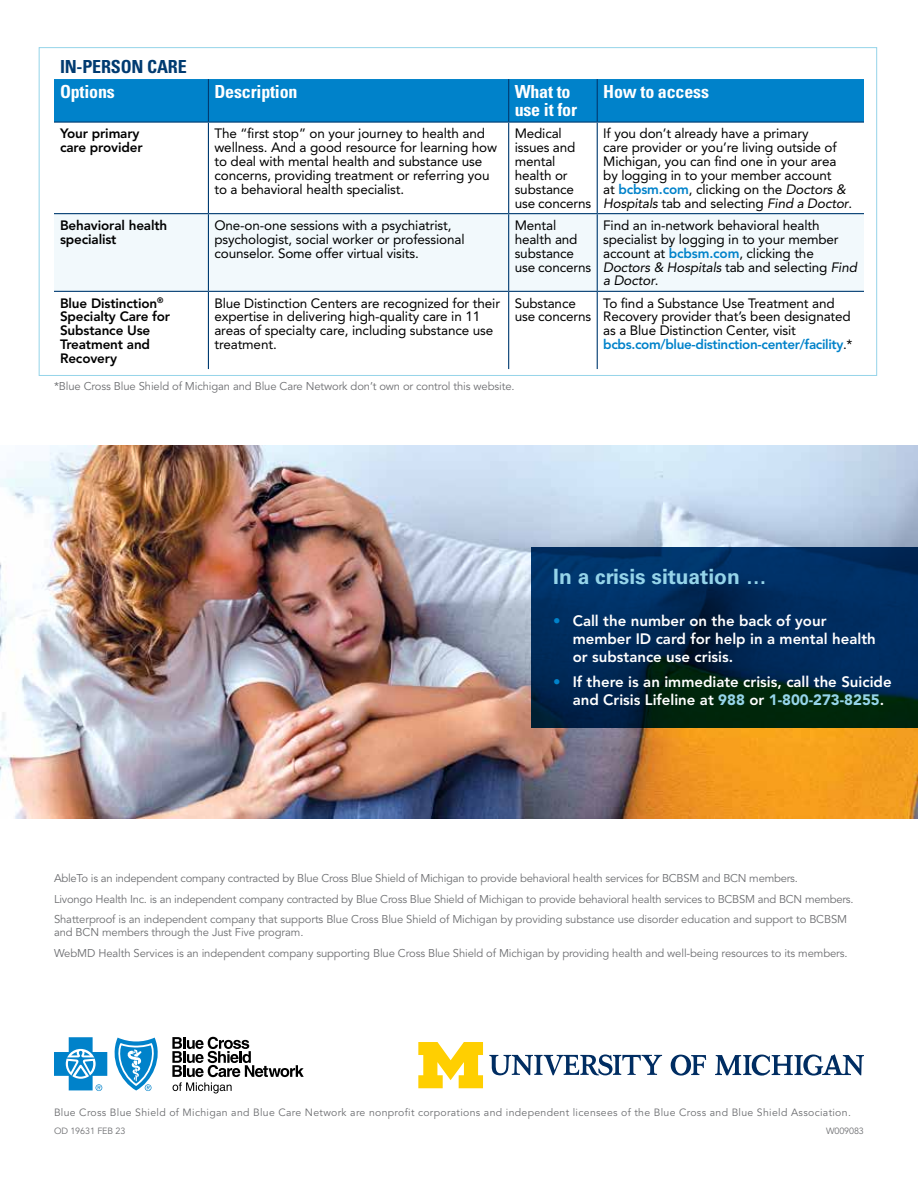
<style>
.page{position:relative;width:918px;height:1188px;background:#fff}
.page>*{position:absolute;margin:0;border:0;box-sizing:border-box;transform-origin:0 0}
.t1{font:700 21px "Univers LT Std";color:#95d4e9}
.t2{font:700 condensed 18px/18px "Univers LT Std";letter-spacing:-.01em;color:#fff}
.t3{font:700 condensed 18px "Univers LT Std";letter-spacing:-.01em;color:#003b71}
.t4{font:800 15px/18px "Avenir LT Std";color:#fff}
.t5{font:13.5px/14px "Avenir LT Std";letter-spacing:-.01em;color:#000}
.t6{font:800 13.5px/13.8px "Avenir LT Std";letter-spacing:-.01em;color:#000}
.t7{font:11.25px/20.2px "Avenir LT Std";letter-spacing:-.01em;color:#6d6e71}
.t8{font:10.5px "Avenir LT Std";letter-spacing:.03em;color:#6d6e71}
.t9{font:9px "Avenir LT Std";letter-spacing:-.01em;color:#6d6e71}
.s1{font-weight:800;color:#0082ca}
.s2{font-style:italic}
.s3{color:#0082ca}
.s4{font-weight:900;color:#95d4e9}
</style>
<div class="page">
<img style="left:0;top:446px;width:918px;height:372px">
<svg style="left:172px;top:1037px;width:132px;height:56px"></svg>
<svg style="left:54px;top:1037px;width:104px;height:54px"></svg>
<svg style="left:531px;top:547px;width:387px;height:181px;background:#00294c"></svg>
<div style="left:54px;top:79px;width:810px;height:43px;background:#0082ca"></div>
<div style="left:54px;top:214px;width:810px;height:77px;background:#f2f9fc"></div>
<hr style="left:208px;top:79px;width:1px;height:43px;background:#003b71">
<hr style="left:508px;top:79px;width:1px;height:43px;background:#003b71">
<hr style="left:597px;top:79px;width:1px;height:43px;background:#003b71">
<hr style="left:54px;top:122px;width:154px;height:1px;background:#003b71">
<hr style="left:208px;top:122px;width:301px;height:1px;background:#003b71">
<hr style="left:208px;top:123px;width:1px;height:90px;background:#003b71">
<hr style="left:509px;top:122px;width:88px;height:1px;background:#003b71">
<hr style="left:508px;top:123px;width:1px;height:90px;background:#003b71">
<hr style="left:597px;top:122px;width:267px;height:1px;background:#003b71">
<hr style="left:597px;top:123px;width:1px;height:90px;background:#003b71">
<hr style="left:54px;top:213px;width:154px;height:1px;background:#003b71">
<hr style="left:208px;top:213px;width:301px;height:1px;background:#003b71">
<hr style="left:208px;top:214px;width:1px;height:77px;background:#003b71">
<hr style="left:509px;top:213px;width:88px;height:1px;background:#003b71">
<hr style="left:508px;top:214px;width:1px;height:77px;background:#003b71">
<hr style="left:597px;top:213px;width:267px;height:1px;background:#003b71">
<hr style="left:597px;top:214px;width:1px;height:77px;background:#003b71">
<hr style="left:54px;top:291px;width:154px;height:1px;background:#003b71">
<hr style="left:208px;top:291px;width:301px;height:1px;background:#003b71">
<hr style="left:208px;top:292px;width:1px;height:77px;background:#003b71">
<hr style="left:509px;top:291px;width:88px;height:1px;background:#003b71">
<hr style="left:508px;top:292px;width:1px;height:77px;background:#003b71">
<hr style="left:597px;top:291px;width:267px;height:1px;background:#003b71">
<hr style="left:597px;top:292px;width:1px;height:77px;background:#003b71">
<svg style="left:671px;top:1055px;width:35px;height:21px"></svg>
<svg style="left:715px;top:1054px;width:149px;height:22px"></svg>
<svg style="left:489px;top:1054px;width:173px;height:21px"></svg>
<svg style="left:418px;top:1042px;width:65px;height:46px"></svg>
<h2 class="t3" style="left:60px;top:56px;width:128px">IN-PERSON CARE</h2>
<h2 class="t2" style="left:60px;top:83px;width:56px">Options</h2>
<h2 class="t2" style="left:214px;top:83px;width:85px">Description</h2>
<h2 class="t2" style="left:515px;top:83px;width:64px">What to use it for</h2>
<h2 class="t2" style="left:603px;top:83px;width:107px">How to access</h2>
<p class="t6" style="left:60px;top:127px;width:84px">Your primary care provider</p>
<p class="t5" style="left:214px;top:127px;width:284px">The “first stop” on your journey to health and wellness. And a good resource for learning how to deal with mental health and substance use concerns, providing treatment or referring you to a behavioral health specialist.</p>
<p class="t5" style="left:515px;top:127px;width:78px">Medical issues and mental health or substance use concerns</p>
<p class="t5" style="left:603px;top:127px;width:251px">If you don’t already have a primary<br>care provider or you’re living outside of Michigan, you can find one in your area by logging in to your member account<br>at <span class="s1">bcbsm.com</span>, clicking on the <span class="s2">Doctors &amp; Hospitals</span> tab and selecting <span class="s2">Find a Doctor</span>.</p>
<p class="t6" style="left:60px;top:218px;width:109px">Behavioral health specialist</p>
<p class="t5" style="left:214px;top:218px;width:252px">One-on-one sessions with a psychiatrist, psychologist, social worker or professional counselor. Some offer virtual visits.</p>
<p class="t5" style="left:515px;top:218px;width:78px">Mental health and substance use concerns</p>
<p class="t5" style="left:603px;top:218px;width:255px">Find an in-network behavioral health specialist by logging in to your member account at <span class="s1">bcbsm.com</span>, clicking the<br><span class="s2">Doctors &amp; Hospitals</span> tab and selecting <span class="s2">Find a Doctor</span>.</p>
<p class="t6" style="left:60px;top:296px;width:112px">Blue Distinction<sup>®<br></sup>Specialty Care for<br>Substance Use<br>Treatment and<br>Recovery</p>
<p class="t5" style="left:214px;top:296px;width:287px">Blue Distinction Centers are recognized for their expertise in delivering high-quality care in 11 areas of specialty care, including substance use treatment.</p>
<p class="t5" style="left:515px;top:296px;width:78px">Substance use concerns</p>
<p class="t5" style="left:603px;top:296px;width:251px">To find a Substance Use Treatment and Recovery provider that’s been designated as a Blue Distinction Center, visit <span class="s1">bcbs.com/blue-distinction-center/facility</span>.*</p>
<p class="t7" style="left:54px;top:376px;width:462px">*Blue Cross Blue Shield of Michigan and Blue Care Network don’t own or control this website.</p>
<h1 class="t1" style="left:553px;top:564px;width:215px">In a crisis situation …</h1>
<p class="t4" style="left:573px;top:612px;width:305px;text-indent:-20px"><span class="s3">•</span> Call the number on the back of your member ID card for help in a mental health or substance use crisis.</p>
<p class="t4" style="left:573px;top:673px;width:320px;text-indent:-20px"><span class="s3">•</span> If there is an immediate crisis, call the Suicide and Crisis Lifeline at <span class="s4">988</span> or <span class="s4">1-800-273-8255</span>.</p>
<p class="t7" style="left:54px;top:869px;width:801px">AbleTo is an independent company contracted by Blue Cross Blue Shield of Michigan to provide behavioral health services for BCBSM and BCN members.<br>Livongo Health Inc. is an independent company contracted by Blue Cross Blue Shield of Michigan to provide behavioral health services to BCBSM and BCN members.<br>Shatterproof is an independent company that supports Blue Cross Blue Shield of Michigan by providing substance use disorder education and support to BCBSM</p>
<p class="t7" style="left:54px;top:923px;width:795px">and BCN members through the Just Five program.<br>WebMD Health Services is an independent company supporting Blue Cross Blue Shield of Michigan by providing health and well-being resources to its members.</p>
<p class="t8" style="left:54px;top:1107px;width:798px">Blue Cross Blue Shield of Michigan and Blue Care Network are nonprofit corporations and independent licensees of the Blue Cross and Blue Shield Association.</p>
<p class="t9" style="left:54px;top:1126px;width:73px">OD 19631 FEB 23</p>
<p class="t9" style="left:826px;top:1126px;width:39px">W009083</p>
</div>
